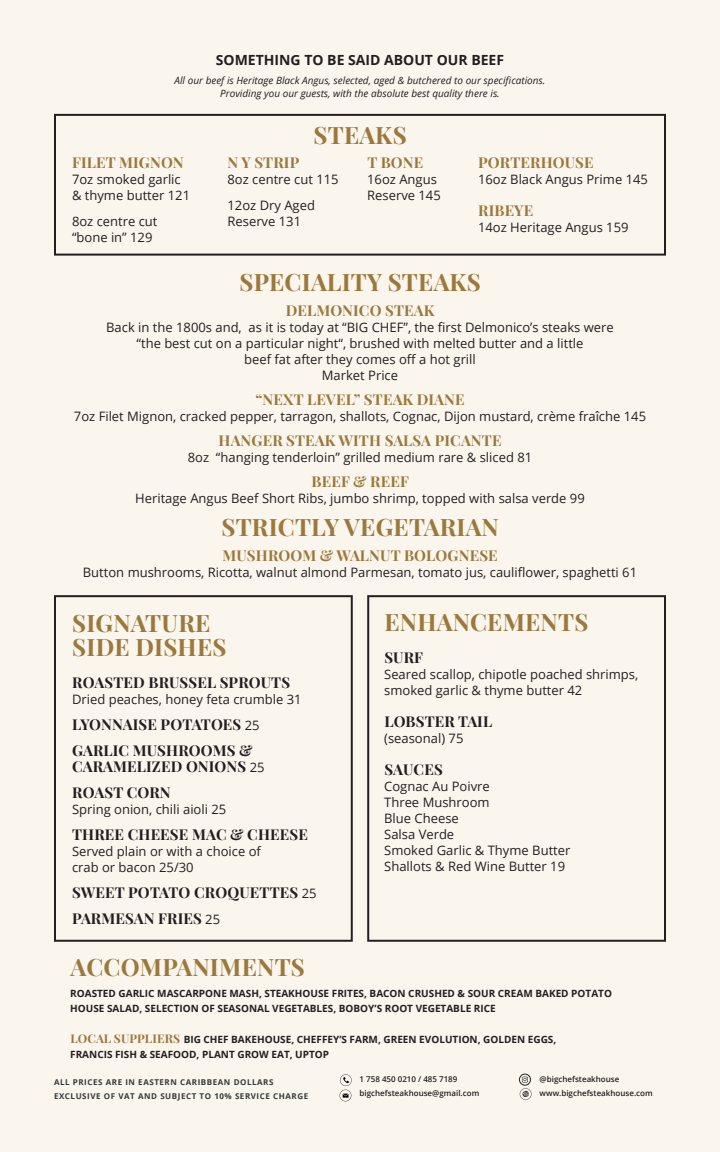
<style>
.page{position:relative;width:720px;height:1152px;background:#faf5ed}
.page>*{position:absolute;margin:0;border:0;box-sizing:border-box;transform-origin:0 0}
.t1{font:700 24px "Playfair Display";letter-spacing:.01em;color:#9c793b}
.t2{font:700 15px "Playfair Display";letter-spacing:.01em;color:#231f20}
.t3{font:700 15px "Playfair Display";letter-spacing:.01em;color:#9c793b}
.t4{font:700 14px "Open Sans";color:#231f20}
.t5{font:13px/16px "Open Sans";color:#231f20}
.t6{font:700 10px "Open Sans";color:#231f20}
.t7{font:italic 10px "Open Sans";color:#231f20}
.t8{font:600 8px "Open Sans";color:#231f20}
.t9{font:700 8px "Open Sans";letter-spacing:.07em;color:#353a3a}
.s1{font-family:"Open Sans";font-weight:400;font-size:13px}
.s2{font-family:"Playfair Display";font-size:12px;color:#9c793b}
</style>
<div class="page">
<div style="left:54px;top:595px;width:299px;height:347px;border:2px solid #231f20"></div>
<div style="left:367px;top:595px;width:299px;height:347px;border:2px solid #231f20"></div>
<div style="left:54px;top:114px;width:612px;height:142px;border:2px solid #231f20"></div>
<svg style="left:340px;top:1074px;width:12px;height:27px"></svg>
<div style="left:519px;top:1074px;width:12px;height:11px;border:1px solid #222221;border-radius:50%"></div>
<svg style="left:520px;top:1077px;width:11px;height:23px"></svg>
<p class="t4" style="left:216px;top:50px;width:290px">SOMETHING TO BE SAID ABOUT OUR BEEF</p>
<p class="t7" style="left:175px;top:73px;width:372px">All our beef is Heritage Black Angus, selected, aged &amp; butchered to our specifications.</p>
<p class="t7" style="left:220px;top:86px;width:281px">Providing you our guests, with the absolute best quality there is.</p>
<p class="t3" style="left:72px;top:153px;width:113px">FILET MIGNON</p>
<p class="t5" style="left:72px;top:171px;width:110px">7oz smoked garlic</p>
<p class="t5" style="left:72px;top:187px;width:120px">&amp; thyme butter 121</p>
<p class="t5" style="left:72px;top:213px;width:87px">8oz centre cut</p>
<p class="t5" style="left:72px;top:229px;width:82px">“bone in” 129</p>
<p class="t1" style="left:314px;top:120px;width:95px">STEAKS</p>
<p class="t3" style="left:228px;top:153px;width:73px">N Y STRIP</p>
<p class="t5" style="left:228px;top:171px;width:113px">8oz centre cut 115</p>
<p class="t5" style="left:228px;top:197px;width:89px">12oz Dry Aged<br>Reserve 131</p>
<p class="t3" style="left:367px;top:153px;width:57px">T BONE</p>
<p class="t5" style="left:367px;top:171px;width:71px">16oz Angus</p>
<p class="t5" style="left:367px;top:187px;width:75px">Reserve 145</p>
<p class="t3" style="left:478px;top:153px;width:117px">PORTERHOUSE</p>
<p class="t5" style="left:478px;top:171px;width:171px">16oz Black Angus Prime 145</p>
<p class="t3" style="left:478px;top:201px;width:57px">RIBEYE</p>
<p class="t5" style="left:478px;top:219px;width:152px">14oz Heritage Angus 159</p>
<p class="t1" style="left:239px;top:267px;width:243px">SPECIALITY STEAKS</p>
<p class="t3" style="left:286px;top:301px;width:150px">DELMONICO STEAK</p>
<p class="t5" style="left:106px;top:319px;width:509px">Back in the 1800s and, as it is today at “BIG CHEF”, the first Delmonico’s steaks were</p>
<p class="t5" style="left:137px;top:335px;width:448px">“the best cut on a particular night“, brushed with melted butter and a little</p>
<p class="t5" style="left:244px;top:351px;width:233px">beef fat after they comes off a hot grill</p>
<p class="t5" style="left:322px;top:367px;width:78px">Market Price</p>
<p class="t3" style="left:255px;top:390px;width:211px">“NEXT LEVEL” STEAK DIANE</p>
<p class="t5" style="left:74px;top:408px;width:574px">7oz Filet Mignon, cracked pepper, tarragon, shallots, Cognac, Dijon mustard, crème fraîche 145</p>
<p class="t3" style="left:219px;top:431px;width:284px">HANGER STEAK WITH SALSA PICANTE</p>
<p class="t5" style="left:188px;top:449px;width:346px">8oz “hanging tenderloin” grilled medium rare &amp; sliced 81</p>
<p class="t3" style="left:312px;top:472px;width:99px">BEEF &amp; REEF</p>
<p class="t5" style="left:135px;top:490px;width:451px">Heritage Angus Beef Short Ribs, jumbo shrimp, topped with salsa verde 99</p>
<p class="t1" style="left:221px;top:512px;width:279px">STRICTLY VEGETARIAN</p>
<p class="t3" style="left:222px;top:546px;width:277px">MUSHROOM &amp; WALNUT BOLOGNESE</p>
<p class="t5" style="left:83px;top:564px;width:556px">Button mushrooms, Ricotta, walnut almond Parmesan, tomato jus, cauliflower, spaghetti 61</p>
<p class="t1" style="left:72px;top:607px;width:140px">SIGNATURE</p>
<p class="t1" style="left:72px;top:631px;width:156px">SIDE DISHES</p>
<p class="t2" style="left:72px;top:672px;width:220px">ROASTED BRUSSEL SPROUTS</p>
<p class="t5" style="left:72px;top:690px;width:231px">Dried peaches, honey feta crumble 31</p>
<p class="t2" style="left:72px;top:714px;width:189px">LYONNAISE POTATOES <span class="s1">25</span></p>
<p class="t2" style="left:72px;top:740px;width:182px">GARLIC MUSHROOMS &amp;</p>
<p class="t2" style="left:72px;top:756px;width:194px">CARAMELIZED ONIONS <span class="s1">25</span></p>
<p class="t2" style="left:72px;top:782px;width:100px">ROAST CORN</p>
<p class="t5" style="left:72px;top:800px;width:156px">Spring onion, chili aioli 25</p>
<p class="t2" style="left:72px;top:824px;width:237px">THREE CHEESE MAC &amp; CHEESE</p>
<p class="t5" style="left:72px;top:842px;width:190px">Served plain or with a choice of</p>
<p class="t5" style="left:72px;top:858px;width:123px">crab or bacon 25/30</p>
<p class="t2" style="left:72px;top:882px;width:246px">SWEET POTATO CROQUETTES <span class="s1">25</span></p>
<p class="t2" style="left:72px;top:908px;width:150px">PARMESAN FRIES <span class="s1">25</span></p>
<p class="t1" style="left:384px;top:607px;width:206px">ENHANCEMENTS</p>
<p class="t2" style="left:384px;top:648px;width:40px">SURF</p>
<p class="t5" style="left:384px;top:666px;width:256px">Seared scallop, chipotle poached shrimps, smoked garlic &amp; thyme butter 42</p>
<p class="t2" style="left:384px;top:712px;width:109px">LOBSTER TAIL</p>
<p class="t5" style="left:384px;top:730px;width:81px">(seasonal) 75</p>
<p class="t2" style="left:384px;top:760px;width:60px">SAUCES</p>
<p class="t5" style="left:384px;top:778px;width:107px">Cognac Au Poivre</p>
<p class="t5" style="left:384px;top:794px;width:107px">Three Mushroom</p>
<p class="t5" style="left:384px;top:810px;width:76px">Blue Cheese</p>
<p class="t5" style="left:384px;top:826px;width:72px">Salsa Verde</p>
<p class="t5" style="left:384px;top:842px;width:188px">Smoked Garlic &amp; Thyme Butter</p>
<p class="t5" style="left:384px;top:858px;width:182px">Shallots &amp; Red Wine Butter 19</p>
<p class="t1" style="left:70px;top:952px;width:236px">ACCOMPANIMENTS</p>
<p class="t6" style="left:70px;top:987px;width:543px">ROASTED GARLIC MASCARPONE MASH, STEAKHOUSE FRITES, BACON CRUSHED &amp; SOUR CREAM BAKED POTATO</p>
<p class="t6" style="left:70px;top:1002px;width:427px">HOUSE SALAD, SELECTION OF SEASONAL VEGETABLES, BOBOY’S ROOT VEGETABLE RICE</p>
<p class="t6" style="left:70px;top:1033px;width:488px"><span class="s2">LOCAL SUPPLIERS</span> BIG CHEF BAKEHOUSE, CHEFFEY’S FARM, GREEN EVOLUTION, GOLDEN EGGS,</p>
<p class="t6" style="left:70px;top:1048px;width:260px">FRANCIS FISH &amp; SEAFOOD, PLANT GROW EAT, UPTOP</p>
<p class="t9" style="left:54px;top:1076px;width:221px">ALL PRICES ARE IN EASTERN CARIBBEAN DOLLARS</p>
<p class="t9" style="left:54px;top:1090px;width:256px">EXCLUSIVE OF VAT AND SUBJECT TO 10% SERVICE CHARGE</p>
<p class="t8" style="left:360px;top:1074px;width:99px">1 758 450 0210 / 485 7189</p>
<p class="t8" style="left:540px;top:1074px;width:81px">@bigchefsteakhouse</p>
<p class="t8" style="left:360px;top:1088px;width:121px">bigchefsteakhouse@gmail.com</p>
<p class="t8" style="left:540px;top:1088px;width:115px">www.bigchefsteakhouse.com</p>
</div>
